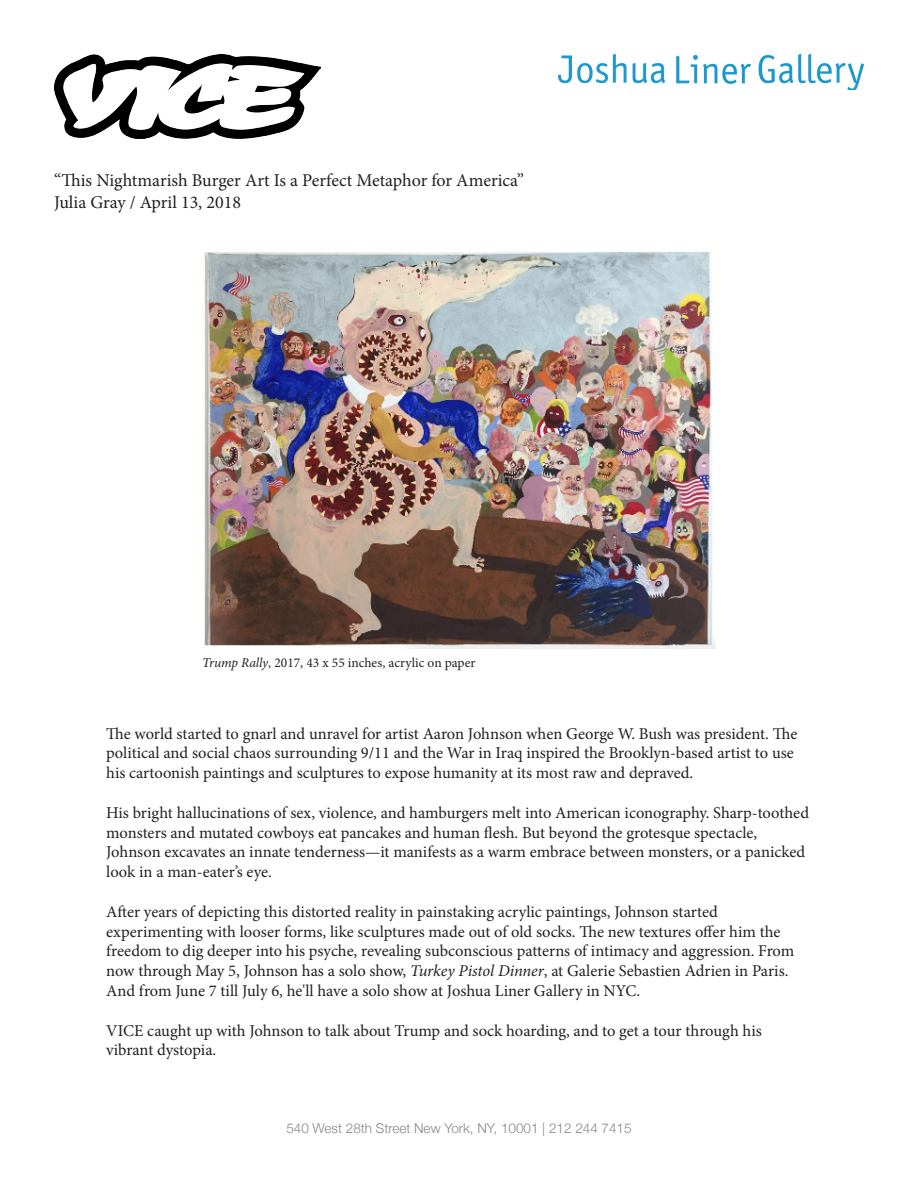
<style>
.page{position:relative;width:918px;height:1188px;background:#fff}
.page>*{position:absolute;margin:0;border:0;box-sizing:border-box;transform-origin:0 0}
.t1{font:18px "Minion Pro";letter-spacing:-.005em;color:#231f20}
.t2{font:16.5px/19.8px "Minion Pro";letter-spacing:-.005em;color:#231f20}
.t3{font:300 13.5px "Helvetica Neue";color:#848689}
.t4{font:13.5px "Minion Pro";color:#231f20}
.s1{font-style:italic}
</style>
<div class="page">
<img style="left:559px;top:54px;width:305px;height:36px">
<img style="left:54px;top:54px;width:267px;height:84px">
<img style="left:204px;top:252px;width:512px;height:396px">
<p class="t1" style="left:54px;top:168px;width:472px">“This Nightmarish Burger Art Is a Perfect Metaphor for America”</p>
<p class="t1" style="left:54px;top:190px;width:189px">Julia Gray / April 13, 2018</p>
<p class="t4" style="left:202px;top:653px;width:275px"><span class="s1">Trump Rally</span>, 2017, 43 x 55 inches, acrylic on paper</p>
<p class="t2" style="left:106px;top:724px;width:693px">The world started to gnarl and unravel for artist Aaron Johnson when George W. Bush was president. The political and social chaos surrounding 9/11 and the War in Iraq inspired the Brooklyn-based artist to use his cartoonish paintings and sculptures to expose humanity at its most raw and depraved.</p>
<p class="t2" style="left:106px;top:803px;width:704px">His bright hallucinations of sex, violence, and hamburgers melt into American iconography. Sharp-toothed monsters and mutated cowboys eat pancakes and human flesh. But beyond the grotesque spectacle, Johnson excavates an innate tenderness—it manifests as a warm embrace between monsters, or a panicked look in a man-eater’s eye.</p>
<p class="t2" style="left:106px;top:902px;width:690px">After years of depicting this distorted reality in painstaking acrylic paintings, Johnson started experimenting with looser forms, like sculptures made out of old socks. The new textures offer him the freedom to dig deeper into his psyche, revealing subconscious patterns of intimacy and aggression. From now through May 5, Johnson has a solo show, <span class="s1">Turkey Pistol Dinner</span>, at Galerie Sebastien Adrien in Paris.<br>And from June 7 till July 6, he'll have a solo show at Joshua Liner Gallery in NYC.</p>
<p class="t2" style="left:106px;top:1021px;width:657px">VICE caught up with Johnson to talk about Trump and sock hoarding, and to get a tour through his vibrant dystopia.</p>
<p class="t3" style="left:286px;top:1117px;width:347px">540 West 28th Street New York, NY, 10001 | 212 244 7415</p>
</div>
